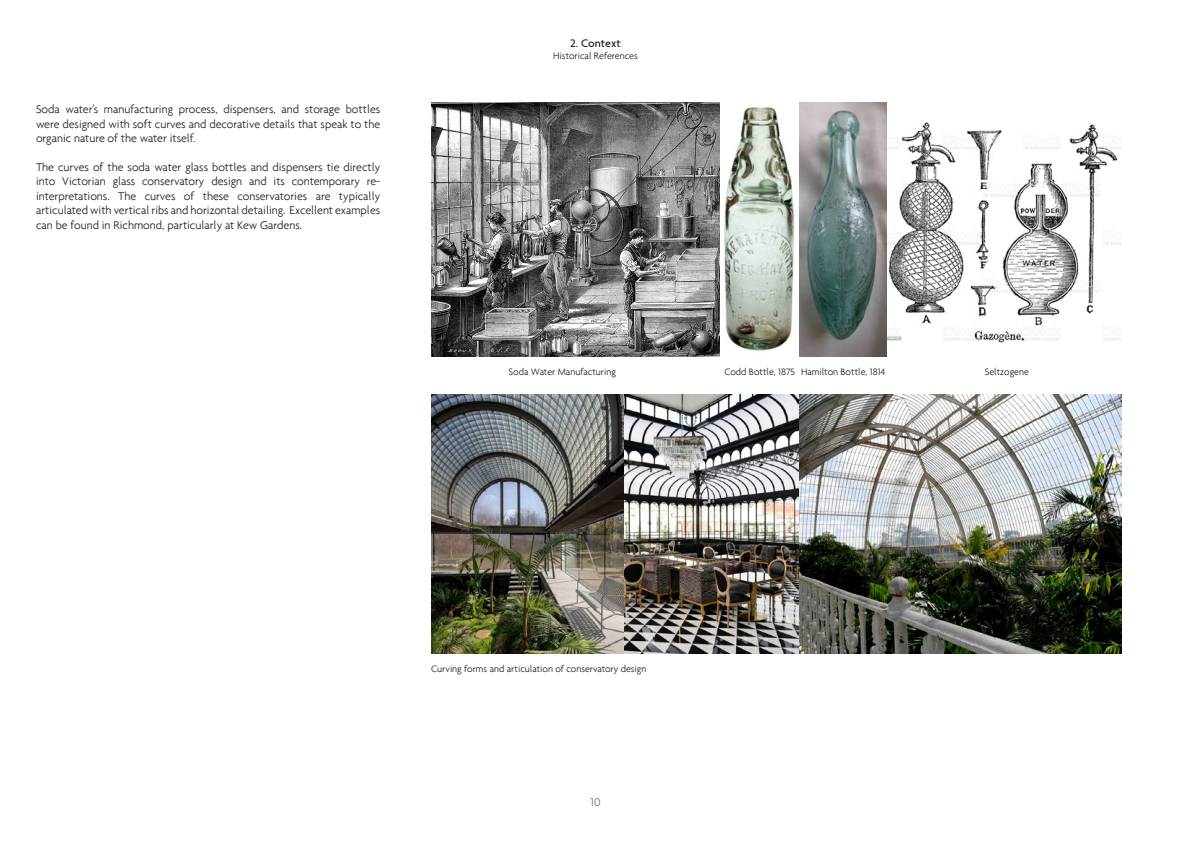
<style>
.page{position:relative;width:1191px;height:842px;background:#fff}
.page>*{position:absolute;margin:0;border:0;box-sizing:border-box;transform-origin:0 0}
.t1{font:300 12px/14.4px "Agenda";color:#231f20;text-align:justify}
.t2{font:500 12px "Agenda";color:#231f20}
.t3{font:300 12px "Agenda";color:#6c6d70}
.t4{font:300 10px "Agenda";color:#231f20}
</style>
<div class="page">
<img style="left:431px;top:394px;width:690px;height:259px">
<img style="left:431px;top:103px;width:456px;height:254px">
<img style="left:881px;top:117px;width:240px;height:226px">
<p class="t1" style="left:36px;top:102px;width:346px">Soda water’s manufacturing process, dispensers, and storage bottles were designed with soft curves and decorative details that speak to the organic nature of the water itself.</p>
<p class="t1" style="left:36px;top:160px;width:346px">The curves of the soda water glass bottles and dispensers tie directly into Victorian glass conservatory design and its contemporary re&shy;interpretations. The curves of these conservatories are typically articulated with vertical ribs and horizontal detailing. Excellent examples can be found in Richmond, particularly at Kew Gardens.</p>
<p class="t2" style="left:570px;top:36px;width:52px">2. Context</p>
<p class="t4" style="left:553px;top:50px;width:86px">Historical References</p>
<p class="t4" style="left:508px;top:366px;width:109px">Soda Water Manufacturing</p>
<p class="t4" style="left:724px;top:366px;width:72px">Codd Bottle, 1875</p>
<p class="t4" style="left:801px;top:366px;width:86px">Hamilton Bottle, 1814</p>
<p class="t4" style="left:984px;top:366px;width:45px">Seltzogene</p>
<p class="t4" style="left:431px;top:663px;width:217px">Curving forms and articulation of conservatory design</p>
<p class="t3" style="left:590px;top:795px;width:12px">10</p>
</div>
